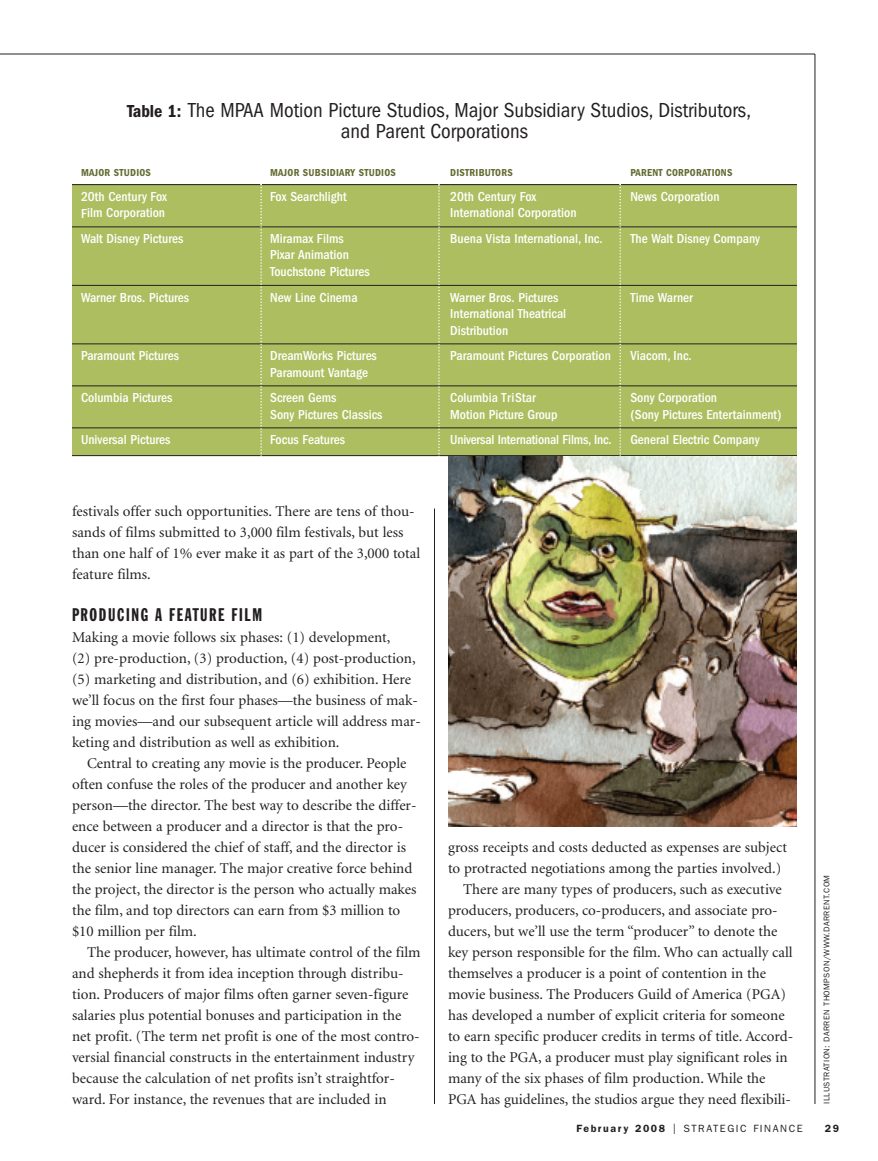
<style>
.page{position:relative;width:878px;height:1161px;background:#fff}
.page>*{position:absolute;margin:0;border:0;box-sizing:border-box;transform-origin:0 0}
.t1{font:condensed 21px/21px "Franklin Gothic";color:#231f20;text-align:center}
.t2{font:18px "Franklin Gothic Extra Cond";letter-spacing:.09em;color:#231f20}
.t3{font:15px/21px "Minion";color:#231f20}
.t4{font:500 condensed 13.5px/16.5px "Franklin Gothic";color:#fff}
.t5{font:600 condensed 10.5px "Franklin Gothic";letter-spacing:.025em;color:#656b32}
.t6{font:10.5px "Franklin Gothic";letter-spacing:.15em;color:#231f20}
.t7{font:600 10.5px "Franklin Gothic";color:#231f20}
.t8{font:8.25px "Franklin Gothic";letter-spacing:.05em;color:#231f20}
.s1{font-weight:600;font-size:18px}
.s2{font-weight:600}
.s3{font-size:15px}
</style>
<div class="page">
<div style="left:72px;top:184px;width:724px;height:272px;background:#adbe60"></div>
<hr style="left:0;top:54px;width:814px;height:1px;background:#231f20">
<hr style="left:814px;top:54px;width:1px;height:1050px;background:#231f20">
<hr style="left:434px;top:508px;width:1px;height:596px;background:#231f20">
<hr style="left:72px;top:184px;width:724px;height:1px;background:#231f20">
<hr style="left:72px;top:226px;width:724px;height:1px;background:#231f20">
<hr style="left:72px;top:285px;width:724px;height:1px;background:#231f20">
<hr style="left:72px;top:344px;width:724px;height:1px;background:#231f20">
<hr style="left:72px;top:386px;width:724px;height:1px;background:#231f20">
<hr style="left:72px;top:428px;width:724px;height:1px;background:#231f20">
<hr style="left:72px;top:455px;width:724px;height:1px;background:#231f20">
<svg style="left:260px;top:184px;width:2px;height:273px"></svg>
<svg style="left:438px;top:184px;width:2px;height:272px"></svg>
<svg style="left:619px;top:184px;width:2px;height:273px"></svg>
<img style="left:448px;top:457px;width:348px;height:370px">
<h1 class="t1" style="left:127px;top:101px;width:625px"><span class="s1">Table 1:</span> The MPAA Motion Picture Studios, Major Subsidiary Studios, Distributors, and Parent Corporations</h1>
<p class="t5" style="left:81px;top:168px;width:71px">MAJOR STUDIOS</p>
<p class="t5" style="left:270px;top:168px;width:127px">MAJOR SUBSIDIARY STUDIOS</p>
<p class="t5" style="left:450px;top:168px;width:64px">DISTRIBUTORS</p>
<p class="t5" style="left:630px;top:168px;width:104px">PARENT CORPORATIONS</p>
<p class="t4" style="left:81px;top:189px;width:88px">20th Century Fox</p>
<p class="t4" style="left:270px;top:189px;width:78px">Fox Searchlight</p>
<p class="t4" style="left:450px;top:189px;width:88px">20th Century Fox</p>
<p class="t4" style="left:630px;top:189px;width:91px">News Corporation</p>
<p class="t4" style="left:81px;top:206px;width:86px">Film Corporation</p>
<p class="t4" style="left:450px;top:206px;width:128px">International Corporation</p>
<p class="t4" style="left:81px;top:231px;width:104px">Walt Disney Pictures</p>
<p class="t4" style="left:270px;top:231px;width:75px">Miramax Films</p>
<p class="t4" style="left:450px;top:231px;width:154px">Buena Vista International, Inc.</p>
<p class="t4" style="left:630px;top:231px;width:131px">The Walt Disney Company</p>
<p class="t4" style="left:270px;top:248px;width:101px">Pixar Animation<br>Touchstone Pictures</p>
<p class="t4" style="left:81px;top:290px;width:110px">Warner Bros. Pictures</p>
<p class="t4" style="left:270px;top:290px;width:89px">New Line Cinema</p>
<p class="t4" style="left:450px;top:290px;width:110px">Warner Bros. Pictures</p>
<p class="t4" style="left:630px;top:290px;width:64px">Time Warner</p>
<p class="t4" style="left:450px;top:306px;width:117px">International Theatrical<br>Distribution</p>
<p class="t4" style="left:81px;top:348px;width:99px">Paramount Pictures</p>
<p class="t4" style="left:270px;top:348px;width:108px">DreamWorks Pictures</p>
<p class="t4" style="left:450px;top:348px;width:162px">Paramount Pictures Corporation</p>
<p class="t4" style="left:630px;top:348px;width:63px">Viacom, Inc.</p>
<p class="t4" style="left:270px;top:365px;width:99px">Paramount Vantage</p>
<p class="t4" style="left:81px;top:390px;width:93px">Columbia Pictures</p>
<p class="t4" style="left:270px;top:390px;width:68px">Screen Gems</p>
<p class="t4" style="left:450px;top:390px;width:87px">Columbia TriStar</p>
<p class="t4" style="left:630px;top:390px;width:88px">Sony Corporation</p>
<p class="t4" style="left:270px;top:407px;width:114px">Sony Pictures Classics</p>
<p class="t4" style="left:450px;top:407px;width:109px">Motion Picture Group</p>
<p class="t4" style="left:630px;top:407px;width:153px">(Sony Pictures Entertainment)</p>
<p class="t4" style="left:81px;top:432px;width:91px">Universal Pictures</p>
<p class="t4" style="left:270px;top:432px;width:76px">Focus Features</p>
<p class="t4" style="left:450px;top:432px;width:163px">Universal International Films, Inc.</p>
<p class="t4" style="left:630px;top:432px;width:131px">General Electric Company</p>
<p class="t3" style="left:72px;top:502px;width:350px">festivals offer such opportunities. There are tens of thou&shy;sands of films submitted to 3,000 film festivals, but less than one half of 1% ever make it as part of the 3,000 total feature films.</p>
<p class="t2" style="left:72px;top:608px;width:192px">PRODUCING A FEATURE FILM</p>
<p class="t3" style="left:72px;top:628px;width:350px">Making a movie follows six phases: (1) development,<br>(2) pre-production, (3) production, (4) post-production, (5) marketing and distribution, and (6) exhibition. Here we’ll focus on the first four phases—the business of mak&shy;ing movies—and our subsequent article will address mar&shy;keting and distribution as well as exhibition.</p>
<p class="t3" style="left:72px;top:754px;width:346px;text-indent:15px">Central to creating any movie is the producer. People often confuse the roles of the producer and another key person—the director. The best way to describe the differ&shy;ence between a producer and a director is that the pro&shy;ducer is considered the chief of staff, and the director is the senior line manager. The major creative force behind the project, the director is the person who actually makes the film, and top directors can earn from $3 million to $10 million per film.</p>
<p class="t3" style="left:72px;top:943px;width:350px;text-indent:15px">The producer, however, has ultimate control of the film and shepherds it from idea inception through distribu&shy;tion. Producers of major films often garner seven-figure salaries plus potential bonuses and participation in the net profit. (The term net profit is one of the most contro&shy;versial financial constructs in the entertainment industry because the calculation of net profits isn’t straightfor&shy;ward. For instance, the revenues that are included in</p>
<p class="t3" style="left:448px;top:838px;width:340px">gross receipts and costs deducted as expenses are subject</p>
<p class="t3" style="left:448px;top:859px;width:335px">to protracted negotiations among the parties involved.)</p>
<p class="t3" style="left:463px;top:880px;width:320px">There are many types of producers, such as executive</p>
<p class="t3" style="left:448px;top:901px;width:331px">producers, producers, co-producers, and associate pro-</p>
<p class="t3" style="left:448px;top:922px;width:331px">ducers, but we’ll use the term “producer” to denote the</p>
<p class="t3" style="left:448px;top:943px;width:346px">key person responsible for the film. Who can actually call</p>
<p class="t3" style="left:448px;top:964px;width:319px">themselves a producer is a point of contention in the</p>
<p class="t3" style="left:448px;top:985px;width:339px">movie business. The Producers Guild of America (PGA)</p>
<p class="t3" style="left:448px;top:1006px;width:338px">has developed a number of explicit criteria for someone</p>
<p class="t3" style="left:448px;top:1027px;width:347px">to earn specific producer credits in terms of title. Accord-</p>
<p class="t3" style="left:448px;top:1048px;width:341px">ing to the PGA, a producer must play significant roles in</p>
<p class="t3" style="left:448px;top:1069px;width:319px">many of the six phases of film production. While the</p>
<p class="t3" style="left:448px;top:1090px;width:344px">PGA has guidelines, the studios argue they need flexibili-</p>
<p class="t6" style="left:576px;top:1125px;width:228px"><span class="s2">February 2008</span> <span class="s3">I</span> STRATEGIC FINANCE</p>
<p class="t7" style="left:824px;top:1125px;width:16px">29</p>
<p class="t8" style="left:823px;top:1104px;width:231px;rotate:-90deg">ILLUSTRATION: DARREN THOMPSON/WWW.DARRENT.COM</p>
</div>
